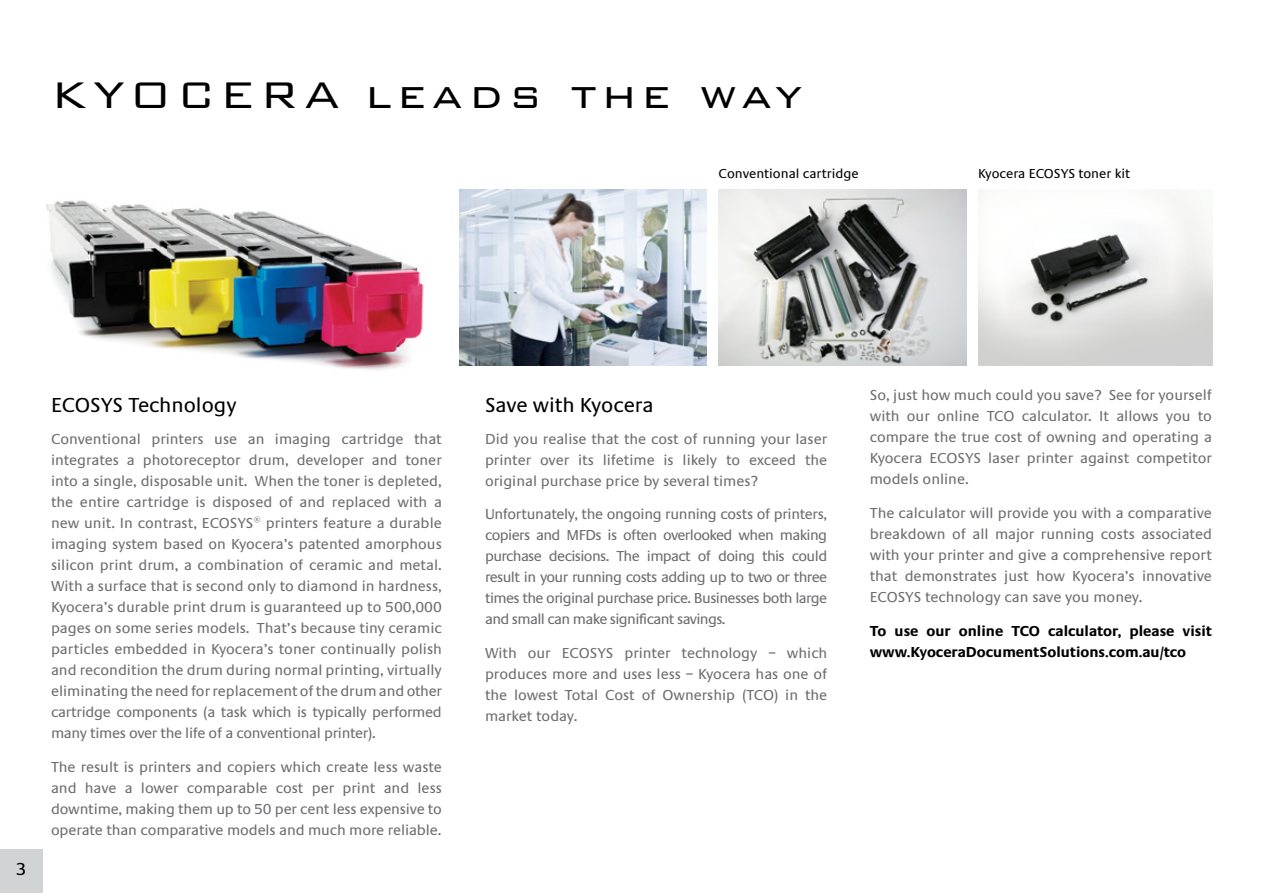
<style>
.page{position:relative;width:1263px;height:893px;background:#fff}
.page>*{position:absolute;margin:0;border:0;box-sizing:border-box;transform-origin:0 0}
.t1{font:300 49.5px "Bank Gothic BT";letter-spacing:.11em;color:#000}
.t2{font:21px "Praxis LT";color:#000}
.t3{font:18px "Praxis LT";color:#000}
.t4{font:15px/21px "Praxis LT";color:#6d6e71;text-align:justify}
.t5{font:700 15px/21px "Praxis LT";color:#000}
.t6{font:13.5px "Praxis LT";color:#000}
</style>
<div class="page">
<img style="left:459px;top:189px;width:248px;height:177px">
<img style="left:719px;top:189px;width:247px;height:177px">
<img style="left:978px;top:189px;width:234px;height:177px">
<img style="left:46px;top:200px;width:378px;height:170px">
<div style="left:0;top:849px;width:43px;height:44px;background:#d1d3d4"></div>
<p class="t1" style="left:51px;top:68px;width:753px">KYOCERA leads the way</p>
<p class="t6" style="left:719px;top:167px;width:142px">Conventional cartridge</p>
<p class="t6" style="left:978px;top:167px;width:154px">Kyocera ECOSYS toner kit</p>
<p class="t3" style="left:16px;top:859px;width:12px">3</p>
<p class="t2" style="left:51px;top:394px;width:187px">ECOSYS Technology</p>
<p class="t4" style="left:51px;top:429px;width:392px">Conventional printers use an imaging cartridge that integrates a photoreceptor drum, developer and toner into a single, disposable unit. When the toner is depleted, the entire cartridge is disposed of and replaced with a new unit. I n contrast, ECOSYS® printers feature a durable imaging system based on Kyocera’s patented amorphous silicon print drum, a combination of ceramic and metal.<br>With a surface that is second only to diamond in hardness, Kyocera’s durable print drum is guaranteed up to 500,000 pages on some series models. That’s because tiny ceramic particles embedded in Kyocera’s toner continually polish and recondition the drum during normal printing, virtually eliminating the need for replacement of the drum and other cartridge components (a task which is typically performed many times over the life of a conventional printer).</p>
<p class="t4" style="left:51px;top:757px;width:392px">The result is printers and copiers which create less waste and have a lower comparable cost per print and less downtime, making them up to 50 per cent less expensive to operate than comparative models and much more reliable.</p>
<p class="t2" style="left:485px;top:393px;width:170px">Save with Kyocera</p>
<p class="t4" style="left:485px;top:428px;width:344px">Did you realise that the cost of running your laser printer over its lifetime is likely to exceed the original purchase price by several times?</p>
<p class="t4" style="left:485px;top:504px;width:344px">Unfortunately, the ongoing running costs of printers, copiers and M FDs is often overlooked when making purchase decisions. The impact of doing this could result in your running costs adding up to two or three times the original purchase price. Businesses both large and small can make significant savings.</p>
<p class="t4" style="left:485px;top:643px;width:344px">With our ECOSYS printer technology – which produces more and uses less – Kyocera has one of the lowest Total Cost of Ownership (TCO) in the market today.</p>
<p class="t4" style="left:870px;top:385px;width:344px">So, just how much could you save? See for yourself with our online TCO calculator. It allows you to compare the true cost of owning and operating a Kyocera ECOSYS laser printer against competitor models online.</p>
<p class="t4" style="left:870px;top:503px;width:344px">The calculator will provide you with a comparative breakdown of all major running costs associated with your printer and give a comprehensive report that demonstrates just how Kyocera’s innovative ECOSYS technology can save you money.</p>
<p class="t5" style="left:870px;top:620px;width:344px">To use our online TCO calculator, please visit www.KyoceraDocumentSolutions.com.au/tco</p>
</div>
